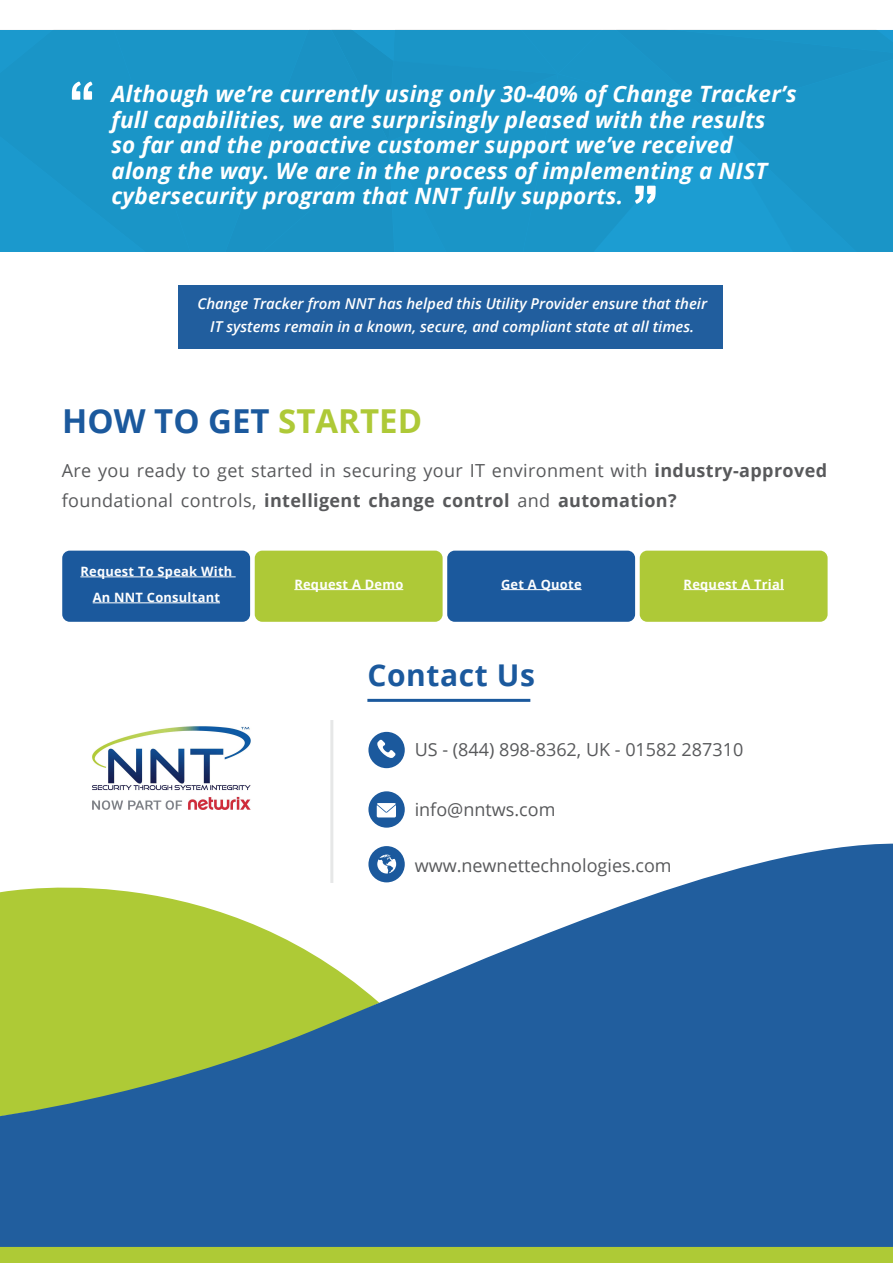
<style>
.page{position:relative;width:893px;height:1263px;background:#fff}
.page>*{position:absolute;margin:0;border:0;box-sizing:border-box;transform-origin:0 0}
.t1{font:700 33px "Open Sans";color:#1b599d}
.t2{font:700 30px "Open Sans";letter-spacing:.02em;color:#1b599d}
.t3{font:italic 700 22.5px/25.5px "Open Sans";letter-spacing:.01em;color:#fff}
.t4{font:18px/30px "Open Sans";letter-spacing:.02em;color:#58595b}
.t5{font:18px "Open Sans";color:#58595b}
.t6{font:italic 600 15px/22.5px "Open Sans";color:#fff;text-align:center}
.t7{font:700 12.9px/26px "Open Sans";letter-spacing:.02em;color:#fff;text-align:center}
.s1{color:#aec937}
.s2{font-weight:700}
</style>
<div class="page">
<div style="left:179px;top:285px;width:544px;height:64px;background:#215e9e"></div>
<svg style="left:0;top:30px;width:893px;height:221px;background:#1a95c7"></svg>
<div style="left:0;top:1246px;width:893px;height:17px;background:#aeca36"></div>
<svg style="left:0;top:843px;width:893px;height:404px;fill:#215e9e"></svg>
<div style="left:62px;top:551px;width:188px;height:71px;background:#1b599d;border-radius:8px"></div>
<div style="left:255px;top:551px;width:188px;height:71px;background:#aec937;border-radius:8px"></div>
<div style="left:447px;top:551px;width:188px;height:71px;background:#1b599d;border-radius:8px"></div>
<div style="left:640px;top:551px;width:188px;height:71px;background:#aec937;border-radius:8px"></div>
<hr style="left:80px;top:576px;width:156px;height:1px;background:#fff">
<hr style="left:93px;top:602px;width:127px;height:1px;background:#fff">
<hr style="left:294px;top:589px;width:109px;height:1px;background:#fff">
<hr style="left:501px;top:589px;width:81px;height:1px;background:#fff">
<hr style="left:684px;top:589px;width:100px;height:1px;background:#fff">
<div style="left:368px;top:791px;width:37px;height:37px;background:#1b599d;border-radius:50%"></div>
<svg style="left:377px;top:803px;width:19px;height:14px"></svg>
<div style="left:368px;top:732px;width:37px;height:36px;background:#1b599d;border-radius:50%"></div>
<svg style="left:377px;top:740px;width:19px;height:18px"></svg>
<div style="left:368px;top:846px;width:37px;height:36px;background:#1b599d;border-radius:50%"></div>
<svg style="left:377px;top:855px;width:19px;height:18px"></svg>
<hr style="left:367px;top:699px;width:163px;height:3px;background:#1b599d">
<hr style="left:330px;top:720px;width:3px;height:163px;background:#a3a5a8">
<img style="left:92px;top:726px;width:159px;height:83px">
<p class="t3" style="left:111px;top:81px;width:687px">Although we’re currently using only 30-40% of Change Tracker’s full capabilities, we are surprisingly pleased with the results<br>so far and the proactive customer support we’ve received along the way. We are in the process of implementing a NIST cybersecurity program that NNT fully supports.</p>
<p class="t6" style="left:197px;top:292px;width:511px">Change Tracker from NNT has helped this Utility Provider ensure that their<br>IT systems remain in a known, secure, and compliant state at all times.</p>
<h1 class="t1" style="left:62px;top:398px;width:361px">HOW TO GET <span class="s1">STARTED</span></h1>
<p class="t4" style="left:62px;top:454px;width:767px">Are you ready to get started in securing your IT environment with <span class="s2">industry-approved </span>foundational controls, <span class="s2">intelligent change control</span> and <span class="s2">automation?</span></p>
<p class="t7" style="left:80px;top:558px;width:153px">Request To Speak With<br>An NNT Consultant</p>
<p class="t7" style="left:294px;top:571px;width:110px">Request A Demo</p>
<p class="t7" style="left:501px;top:571px;width:82px">Get A Quote</p>
<p class="t7" style="left:684px;top:571px;width:102px">Request A Trial</p>
<h2 class="t2" style="left:367px;top:654px;width:169px">Contact Us</h2>
<p class="t5" style="left:415px;top:737px;width:330px">US - (844) 898-8362, UK - 01582 287310</p>
<p class="t5" style="left:415px;top:797px;width:142px">info@nntws.com</p>
<p class="t5" style="left:415px;top:853px;width:258px">www.newnettechnologies.com</p>
</div>
